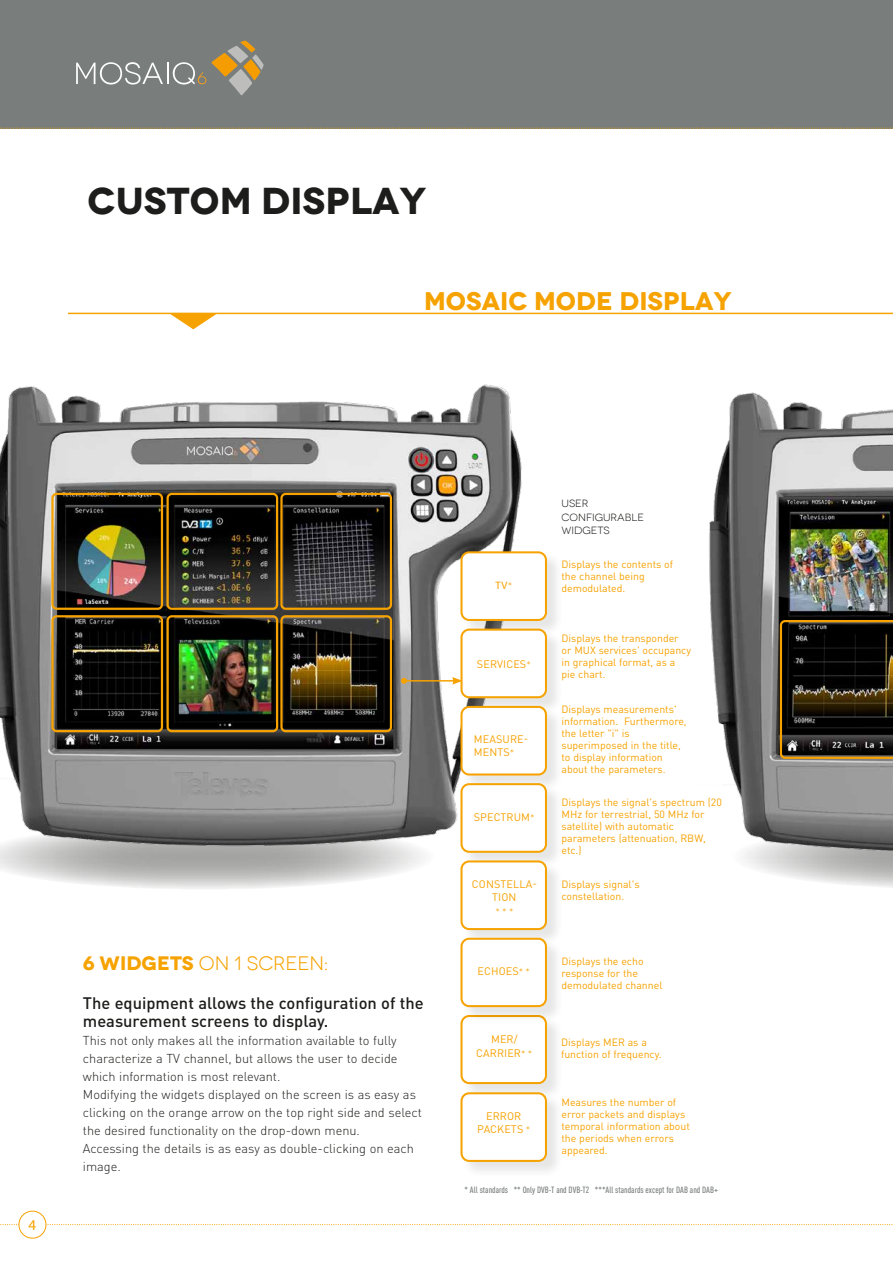
<style>
.page{position:relative;width:893px;height:1263px;background:#fff}
.page>*{position:absolute;margin:0;border:0;box-sizing:border-box;transform-origin:0 0}
.t1{font:700 expanded 37.5px "Novecento";color:#1d1d1b}
.t2{font:700 expanded 25.5px "Novecento";color:#f6a200}
.t3{font:expanded 19.5px "Novecento";color:#f6a200}
.t4{font:500 16.5px/18px "DIN Pro";color:#1d1d1b}
.t5{font:15px "Myriad Pro";color:#f6a200}
.t6{font:300 12.75px/18px "DIN Pro";color:#1d1d1b}
.t7{font:10.8px/13.5px "DIN Pro";letter-spacing:.01em;color:#f6a200;text-align:center}
.t8{font:10.8px "Myriad Pro";color:#f6a200}
.t9{font:10.5px/12px "DIN Pro";color:#f6a200}
.t10{font:expanded 10.5px/13.5px "Novecento";color:#1d1d1b}
.t11{font:300 9.45px "DIN Pro";color:#f6a200}
.t12{font:500 9px "DIN Cond";color:#797e7d}
.s1{font-weight:700}
.s2{font-family:"DIN Pro";font-weight:300;font-size:9.45px}
.s3{font-weight:300;font-size:9.45px}
</style>
<div class="page">
<svg style="left:0;top:860px;width:422px;height:29px"></svg>
<svg style="left:753px;top:866px;width:140px;height:22px"></svg>
<img style="left:0;top:384px;width:522px;height:476px">
<img style="left:709px;top:392px;width:184px;height:474px">
<div style="left:461px;top:552px;width:102px;height:85px;background:#1d1d1b;opacity:.11"></div>
<div style="left:461px;top:552px;width:85px;height:68px;background:#fff;border-radius:8px"></div>
<div style="left:460px;top:551px;width:87px;height:70px;border:2px solid #f6a200;border-radius:8px"></div>
<div style="left:461px;top:629px;width:102px;height:86px;background:#1d1d1b;opacity:.11"></div>
<div style="left:461px;top:630px;width:85px;height:67px;background:#fff;border-radius:8px"></div>
<div style="left:460px;top:629px;width:87px;height:69px;border:2px solid #f6a200;border-radius:8px"></div>
<div style="left:461px;top:706px;width:102px;height:86px;background:#1d1d1b;opacity:.11"></div>
<div style="left:461px;top:707px;width:85px;height:67px;background:#fff;border-radius:8px"></div>
<div style="left:460px;top:706px;width:87px;height:69px;border:2px solid #f6a200;border-radius:8px"></div>
<div style="left:461px;top:783px;width:102px;height:86px;background:#1d1d1b;opacity:.11"></div>
<div style="left:461px;top:784px;width:85px;height:68px;background:#fff;border-radius:8px"></div>
<div style="left:460px;top:783px;width:87px;height:70px;border:2px solid #f6a200;border-radius:8px"></div>
<div style="left:461px;top:861px;width:102px;height:85px;background:#1d1d1b;opacity:.11"></div>
<div style="left:461px;top:861px;width:85px;height:68px;background:#fff;border-radius:8px"></div>
<div style="left:460px;top:860px;width:87px;height:70px;border:2px solid #f6a200;border-radius:8px"></div>
<div style="left:461px;top:1015px;width:102px;height:85px;background:#1d1d1b;opacity:.11"></div>
<div style="left:461px;top:1016px;width:85px;height:67px;background:#fff;border-radius:8px"></div>
<div style="left:460px;top:1015px;width:87px;height:69px;border:2px solid #f6a200;border-radius:8px"></div>
<div style="left:461px;top:938px;width:102px;height:86px;background:#1d1d1b;opacity:.11"></div>
<div style="left:461px;top:939px;width:85px;height:67px;background:#fff;border-radius:8px"></div>
<div style="left:460px;top:938px;width:87px;height:69px;border:2px solid #f6a200;border-radius:8px"></div>
<div style="left:461px;top:1092px;width:102px;height:86px;background:#1d1d1b;opacity:.11"></div>
<div style="left:461px;top:1093px;width:85px;height:68px;background:#fff;border-radius:8px"></div>
<div style="left:460px;top:1092px;width:87px;height:70px;border:2px solid #f6a200;border-radius:8px"></div>
<div style="left:0;top:0;width:893px;height:128px;background:#797e7d"></div>
<svg style="left:0;top:128px;width:893px;height:1px"></svg>
<svg style="left:76px;top:41px;width:188px;height:54px"></svg>
<svg style="left:780px;top:620px;width:113px;height:139px;background:#261f12"></svg>
<div style="left:280px;top:615px;width:112px;height:117px;border:2px solid #f6a200;border-radius:4px"></div>
<div style="left:280px;top:493px;width:112px;height:117px;border:2px solid #f6a200;border-radius:4px"></div>
<div style="left:167px;top:615px;width:111px;height:117px;border:2px solid #f6a200;border-radius:4px"></div>
<div style="left:167px;top:493px;width:111px;height:117px;border:2px solid #f6a200;border-radius:4px"></div>
<div style="left:51px;top:615px;width:112px;height:117px;border:2px solid #f6a200;border-radius:4px"></div>
<div style="left:51px;top:493px;width:112px;height:117px;border:2px solid #f6a200;border-radius:4px"></div>
<hr style="left:404px;top:680px;width:50px;height:1px;background:#f6a200">
<svg style="left:401px;top:678px;width:6px;height:6px"></svg>
<svg style="left:452px;top:677px;width:11px;height:8px"></svg>
<svg style="left:169px;top:314px;width:48px;height:15px"></svg>
<svg style="left:0;top:1224px;width:893px;height:1px"></svg>
<div style="left:19px;top:1211px;width:27px;height:27px;background:#fff;border-radius:50%"></div>
<div style="left:19px;top:1211px;width:27px;height:27px;border:1px solid #f6a200;border-radius:50%"></div>
<hr style="left:68px;top:313px;width:825px;height:1px;background:#f6a200">
<h1 class="t1" style="left:88px;top:177px;width:340px">CUSTOM DISPLAY</h1>
<h2 class="t2" style="left:424px;top:285px;width:309px">MOSAIC MODE DISPLAY</h2>
<h3 class="t5" style="left:29px;top:1216px;width:9px">4</h3>
<h3 class="t3" style="left:83px;top:952px;width:247px"><span class="s1">6 WIDGETS</span> on 1 SCREEN:</h3>
<h3 class="t4" style="left:83px;top:993px;width:342px">The equipment allows the configuration of the measurement screens to display.</h3>
<p class="t6" style="left:83px;top:1031px;width:340px">This not only makes all the information available to fully characterize a TV channel, but allows the user to decide which information is most relevant.<br>Modifying the widgets displayed on the screen is as easy as clicking on the orange arrow on the top right side and select the desired functionality on the drop-down menu.<br>Accessing the details is as easy as double-clicking on each image.</p>
<p class="t8" style="left:496px;top:578px;width:18px">TV<span class="s2">*</span></p>
<p class="t7" style="left:477px;top:657px;width:55px">SERVICES<span class="s3">*</span></p>
<p class="t7" style="left:474px;top:732px;width:56px;text-align:left">MEASURE-<br>MENTS<span class="s3">*</span></p>
<p class="t7" style="left:474px;top:810px;width:62px">SPECTRUM<span class="s3">*</span></p>
<p class="t7" style="left:472px;top:877px;width:67px;line-height:12.9px">CONSTELLA-<br>TION</p>
<p class="t11" style="left:495px;top:905px;width:20px">* * *</p>
<p class="t7" style="left:477px;top:964px;width:54px">ECHOES<span class="s3">* *</span></p>
<p class="t7" style="left:476px;top:1032px;width:58px">MER/<br>CARRIER<span class="s3">* *</span></p>
<p class="t7" style="left:477px;top:1109px;width:54px">ERROR<br>PACKETS <span class="s3">*</span></p>
<p class="t10" style="left:561px;top:497px;width:84px">USER<br>CONFIGURABLE<br>WIDGETS</p>
<p class="t9" style="left:561px;top:558px;width:113px">Displays the contents of the channel being demodulated.</p>
<p class="t9" style="left:561px;top:632px;width:131px">Displays the transponder or MUX services' occupancy in graphical format, as a pie chart.</p>
<p class="t9" style="left:561px;top:703px;width:127px">Displays measurements' information. Furthermore, the letter "i" is superimposed in the title, to display information about the parameters.</p>
<p class="t9" style="left:561px;top:796px;width:162px">Displays the signal's spectrum (20<br>MHz for terrestrial, 50 MHz for satellite) with automatic parameters (attenuation, RBW, etc.)</p>
<p class="t9" style="left:561px;top:878px;width:80px">Displays signal's constellation.</p>
<p class="t9" style="left:561px;top:954px;width:102px">Displays the echo response for the demodulated channel</p>
<p class="t9" style="left:561px;top:1036px;width:102px">Displays MER as a function of frequency.</p>
<p class="t9" style="left:561px;top:1096px;width:130px">Measures the number of error packets and displays temporal information about the periods when errors appeared.</p>
<p class="t12" style="left:465px;top:1184px;width:255px">* All standards ** Only DVB-T and DVB-T2 ***All standards except for DAB and DAB+</p>
</div>
